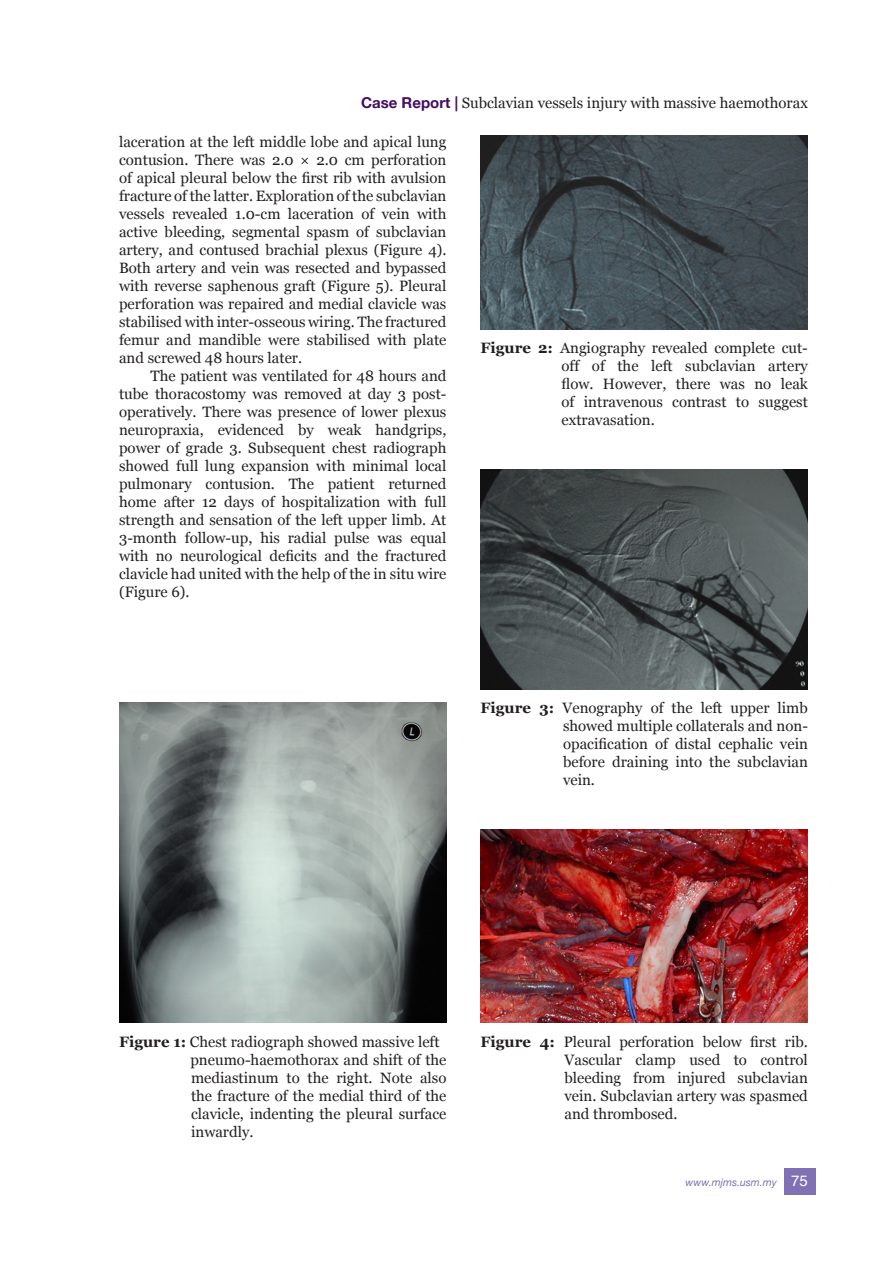
<style>
.page{position:relative;width:893px;height:1263px;background:#fff}
.page>*{position:absolute;margin:0;border:0;box-sizing:border-box;transform-origin:0 0}
.bodyText{font:15px/18px "Georgia";color:#231f20;text-align:justify}
.t1{font:15px "Helvetica";color:#fff}
.t2{font:italic 10.5px "Helvetica Neue";color:#7f71b3}
.s1{font-family:"Helvetica Neue";font-weight:700;color:#440c62}
.s2{font-weight:700}
</style>
<div class="page">
<div style="left:784px;top:1168px;width:31px;height:27px;background:#7f71b3"></div>
<img style="left:119px;top:702px;width:327px;height:320px">
<img style="left:480px;top:136px;width:328px;height:193px">
<img style="left:480px;top:469px;width:328px;height:220px">
<img style="left:480px;top:830px;width:328px;height:192px">
<p class="bodyText" style="left:361px;top:94px;width:448px"><span class="s1">Case Report |</span> Subclavian vessels injury with massive haemothorax</p>
<p class="bodyText" style="left:119px;top:133px;width:329px">laceration at the left middle lobe and apical lung contusion. There was 2.0 × 2.0 cm perforation of apical pleural below the first rib with avulsion fracture of the latter. Exploration of the subclavian vessels revealed 1.0-cm laceration of vein with active bleeding, segmental spasm of subclavian artery, and contused brachial plexus (Figure 4).<br>Both artery and vein was resected and bypassed with reverse saphenous graft (Figure 5). Pleural perforation was repaired and medial clavicle was stabilised with inter-osseous wiring. The fractured femur and mandible were stabilised with plate and screwed 48 hours later.</p>
<p class="bodyText" style="left:119px;top:367px;width:329px;text-indent:32px">The patient was ventilated for 48 hours and tube thoracostomy was removed at day 3 post&shy;operatively. There was presence of lower plexus neuropraxia, evidenced by weak handgrips, power of grade 3. Subsequent chest radiograph showed full lung expansion with minimal local pulmonary contusion. The patient returned home after 12 days of hospitalization with full strength and sensation of the left upper limb. At 3-month follow-up, his radial pulse was equal with no neurological deficits and the fractured clavicle had united with the help of the in situ wire (Figure 6).</p>
<p class="bodyText" style="left:561px;top:339px;width:248px;text-indent:-81px"><span class="s2">Figure 2:</span> Angiography revealed complete cut&shy;off of the left subclavian artery flow. However, there was no leak of intravenous contrast to suggest extravasation.</p>
<p class="bodyText" style="left:563px;top:700px;width:246px;text-indent:-82px"><span class="s2">Figure 3:</span> Venography of the left upper limb showed multiple collaterals and non&shy;opacification of distal cephalic vein before draining into the subclavian vein.</p>
<p class="bodyText" style="left:119px;top:1033px;width:322px"><span class="s2">Figure 1:</span> Chest radiograph showed massive left</p>
<p class="bodyText" style="left:190px;top:1051px;width:258px">pneumo-haemothorax and shift of the mediastinum to the right. Note also the fracture of the medial third of the clavicle, indenting the pleural surface inwardly.</p>
<p class="bodyText" style="left:564px;top:1033px;width:245px;text-indent:-84px"><span class="s2">Figure 4:</span> Pleural perforation below first rib.<br>Vascular clamp used to control bleeding from injured subclavian vein. Subclavian artery was spasmed and thrombosed.</p>
<p class="t2" style="left:686px;top:1176px;width:93px">www.mjms.usm.my</p>
<p class="t1" style="left:791px;top:1169px;width:18px">75</p>
</div>
